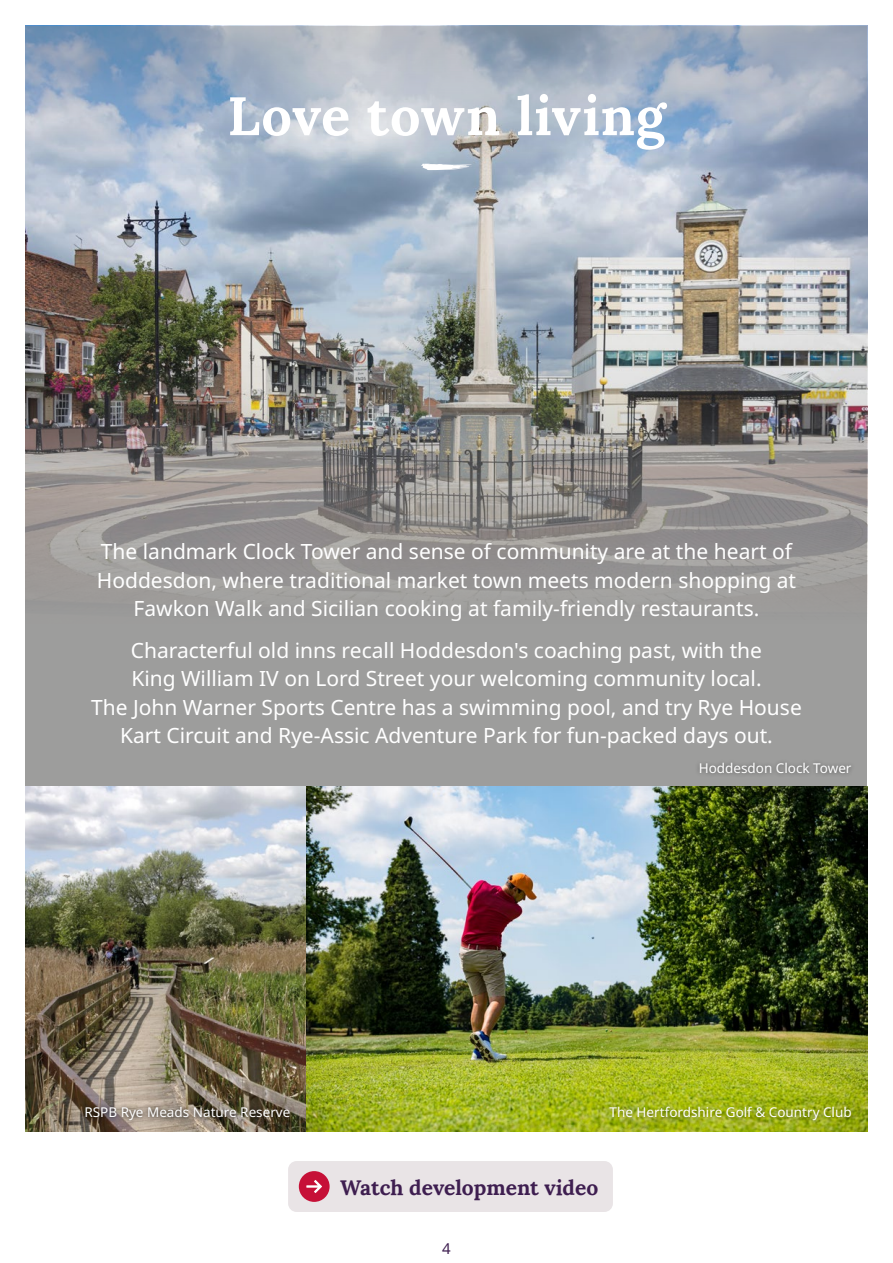
<style>
.page{position:relative;width:893px;height:1263px;background:#fff}
.page>*{position:absolute;margin:0;border:0;box-sizing:border-box;transform-origin:0 0}
.t1{font:700 54px "Lora";letter-spacing:.01em;color:#fff}
.t2{font:21px/28.5px "Noto Sans";color:#fff;text-align:center}
.t3{font:700 21px "Lora";color:#3e1e50}
.t4{font:15px "Noto Sans";color:#3e1e50}
.t5{font:13.5px "Noto Sans";color:#fff}
</style>
<div class="page">
<div style="left:26px;top:26px;width:841px;height:797px;background:#9d9d9c"></div>
<img style="left:26px;top:266px;width:841px;height:336px">
<img style="left:26px;top:787px;width:280px;height:344px">
<div style="left:288px;top:1161px;width:325px;height:51px;background:#e9e4e6;border-radius:9px"></div>
<div style="left:299px;top:1171px;width:31px;height:31px;background:#c61037;border-radius:50%"></div>
<svg style="left:306px;top:1180px;width:16px;height:13px"></svg>
<div style="left:695px;top:758px;width:161px;height:20px;background:#000;opacity:.41"></div>
<img style="left:306px;top:787px;width:561px;height:344px">
<div style="left:605px;top:1103px;width:251px;height:23px;background:#000;opacity:.41"></div>
<div style="left:81px;top:1101px;width:214px;height:25px;background:#000;opacity:.86"></div>
<svg style="left:26px;top:26px;width:841px;height:240px;background:#a8b5c5"></svg>
<svg style="left:421px;top:164px;width:51px;height:6px"></svg>
<h1 class="t1" style="left:227px;top:70px;width:440px">Love town living</h1>
<p class="t2" style="left:97px;top:538px;width:701px">The landmark Clock Tower and sense of community are at the heart of<br>Hoddesdon, where traditional market town meets modern shopping at<br>Fawkon Walk and Sicilian cooking at family-friendly restaurants.</p>
<p class="t2" style="left:91px;top:636px;width:712px">Characterful old inns recall Hoddesdon's coaching past, with the<br>King William IV on Lord Street your welcoming community local.<br>The John Warner Sports Centre has a swimming pool, and try Rye House Kart Circuit and Rye-Assic Adventure Park for fun-packed days out.</p>
<p class="t5" style="left:699px;top:759px;width:154px">Hoddesdon Clock Tower</p>
<p class="t5" style="left:84px;top:1103px;width:207px">RSPB Rye Meads Nature Reserve</p>
<p class="t5" style="left:610px;top:1103px;width:244px">The Hertfordshire Golf &amp; Country Club</p>
<p class="t3" style="left:340px;top:1169px;width:260px">Watch development video</p>
<p class="t4" style="left:442px;top:1237px;width:10px">4</p>
</div>
